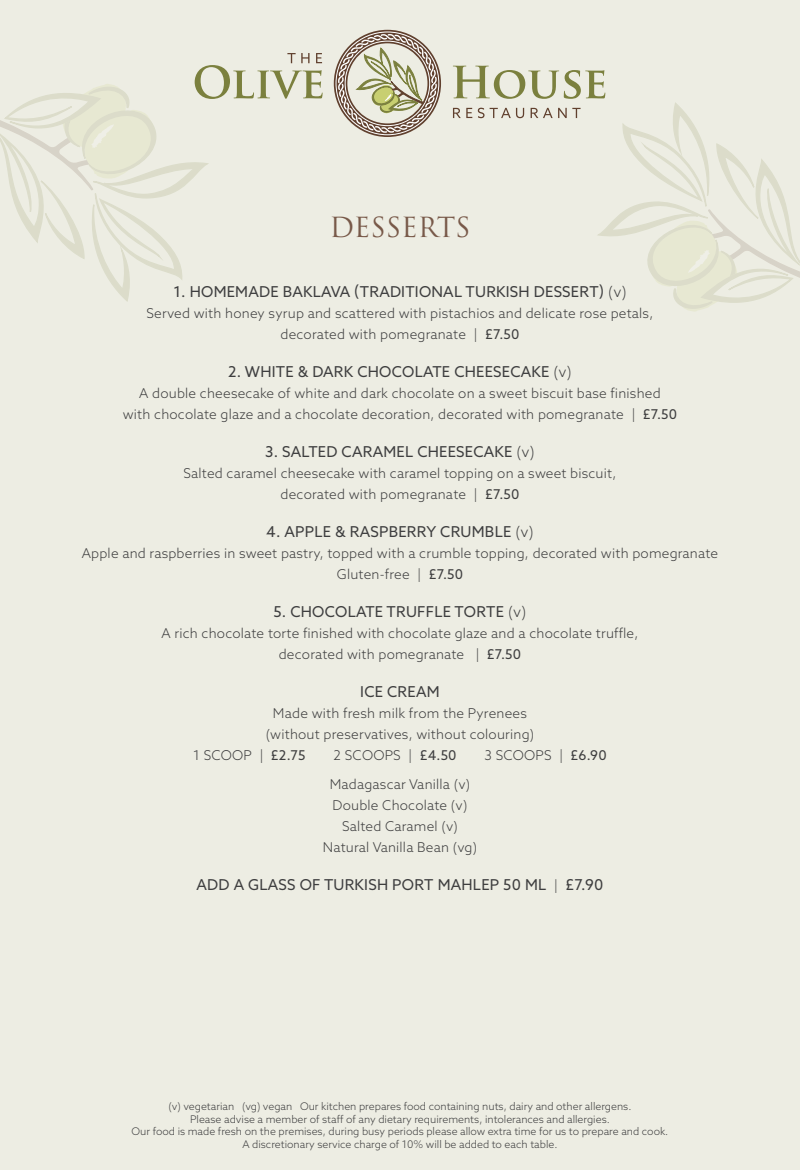
<style>
.page{position:relative;width:800px;height:1170px;background:#fff}
.page>*{position:absolute;margin:0;border:0;box-sizing:border-box;transform-origin:0 0}
.t1{font:27px "Trajan Pro";color:#785949}
.t2{font:15px "Azo Sans";letter-spacing:.015em;color:#3e3e3f}
.t3{font:300 13.5px/21px "Azo Sans";letter-spacing:.015em;color:#3e3e3f;text-align:center}
.t4{font:300 10.5px/12.6px "Azo Sans";color:#3e3e3f;text-align:center}
.s1{font-weight:300}
.s2{font-weight:400}
.s3{font-weight:300;font-size:13.5px}
</style>
<div class="page">
<div style="left:0;top:0;width:799px;height:1169px;background:#edede3"></div>
<svg style="left:334px;top:30px;width:107px;height:107px"></svg>
<svg style="left:0;top:53px;width:322px;height:249px"></svg>
<svg style="left:453px;top:66px;width:346px;height:245px"></svg>
<h1 class="t1" style="left:329px;top:210px;width:142px">DESSERTS</h1>
<p class="t2" style="left:173px;top:281px;width:454px">1. HOMEMADE BAKLAVA (TRADITIONAL TURKISH DESSERT) <span class="s1">(v)</span></p>
<p class="t3" style="left:146px;top:302px;width:508px">Served with honey syrup and scattered with pistachios and delicate rose petals, decorated with pomegranate | <span class="s2">£7.50</span></p>
<p class="t2" style="left:228px;top:361px;width:345px">2. WHITE &amp; DARK CHOCOLATE CHEESECAKE <span class="s1">(v)</span></p>
<p class="t3" style="left:123px;top:382px;width:556px">A double cheesecake of white and dark chocolate on a sweet biscuit base finished<br>with chocolate glaze and a chocolate decoration, decorated with pomegranate | <span class="s2">£7.50</span></p>
<p class="t2" style="left:265px;top:441px;width:271px">3. SALTED CARAMEL CHEESECAKE <span class="s1">(v)</span></p>
<p class="t3" style="left:183px;top:462px;width:434px">Salted caramel cheesecake with caramel topping on a sweet biscuit, decorated with pomegranate | <span class="s2">£7.50</span></p>
<p class="t2" style="left:266px;top:521px;width:269px">4. APPLE &amp; RASPBERRY CRUMBLE <span class="s1">(v)</span></p>
<p class="t3" style="left:82px;top:542px;width:637px">Apple and raspberries in sweet pastry, topped with a crumble topping, decorated with pomegranate<br>Gluten-free | <span class="s2">£7.50</span></p>
<p class="t2" style="left:273px;top:601px;width:254px">5. CHOCOLATE TRUFFLE TORTE <span class="s1">(v)</span></p>
<p class="t3" style="left:161px;top:622px;width:478px">A rich chocolate torte finished with chocolate glaze and a chocolate truffle, decorated with pomegranate | <span class="s2">£7.50</span></p>
<p class="t2" style="left:360px;top:681px;width:81px">ICE CREAM</p>
<p class="t3" style="left:273px;top:702px;width:255px">Made with fresh milk from the Pyrenees</p>
<p class="t3" style="left:265px;top:723px;width:270px">(without preservatives, without colouring)</p>
<p class="t3" style="left:193px;top:744px;width:114px">1 SCOOP | <span class="s2">£2.75</span></p>
<p class="t3" style="left:333px;top:744px;width:124px">2 SCOOPS | <span class="s2">£4.50</span></p>
<p class="t3" style="left:484px;top:744px;width:124px">3 SCOOPS | <span class="s2">£6.90</span></p>
<p class="t3" style="left:323px;top:773px;width:156px">Madagascar Vanilla (v)<br>Double Chocolate (v)<br>Salted Caramel (v)<br>Natural Vanilla Bean (vg)</p>
<p class="t2" style="left:196px;top:875px;width:408px">ADD A GLASS OF TURKISH PORT MAHLEP 50 ML <span class="s3">|</span> £7.90</p>
<p class="t4" style="left:131px;top:1099px;width:538px">(v) vegetarian (vg) vegan Our kitchen prepares food containing nuts, dairy and other allergens.<br>Please advise a member of staff of any dietary requirements, intolerances and allergies.<br>Our food is made fresh on the premises, during busy periods please allow extra time for us to prepare and cook.<br>A discretionary service charge of 10% will be added to each table.</p>
</div>
